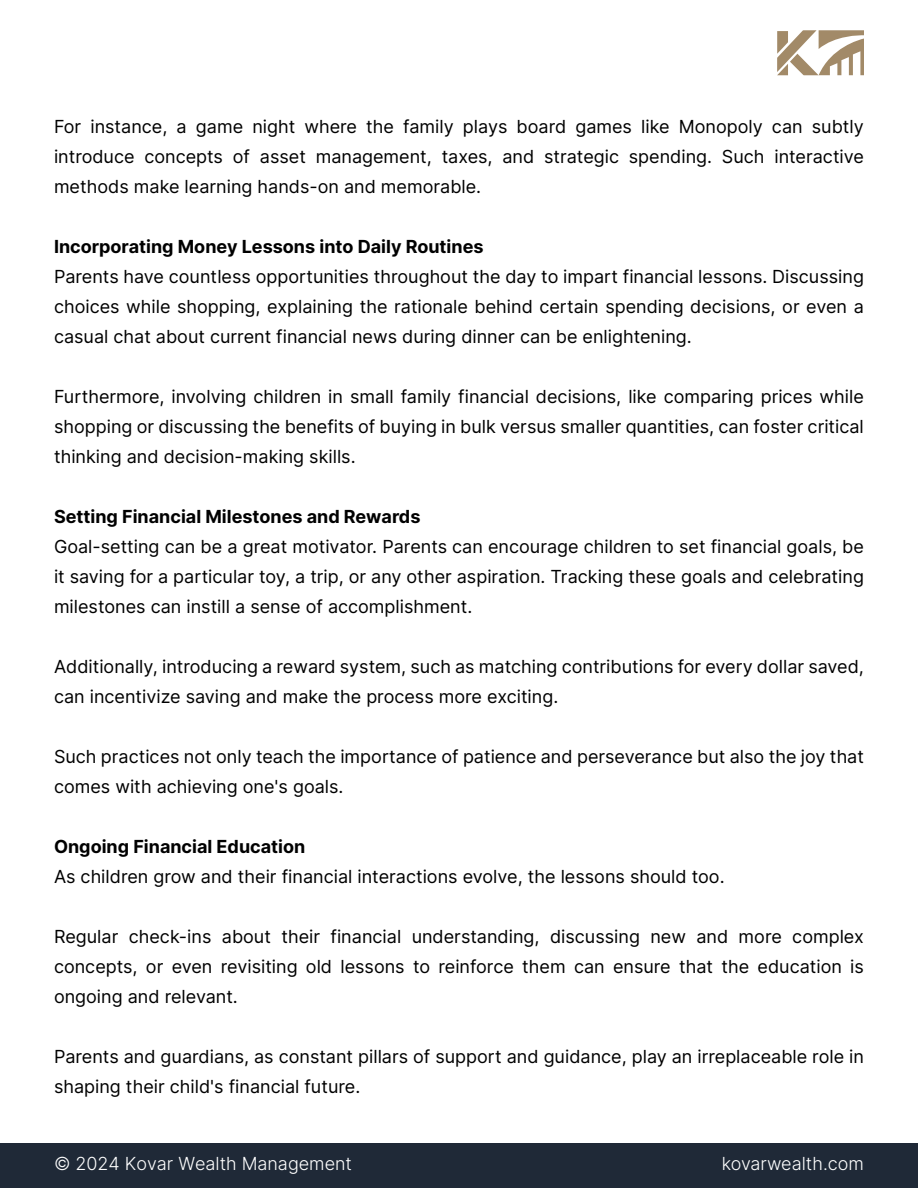
<style>
.page{position:relative;width:918px;height:1188px;background:#fff}
.page>*{position:absolute;margin:0;border:0;box-sizing:border-box;transform-origin:0 0}
.t1{font:18px/30px "Inter";color:#000;text-align:justify}
.t2{font:700 18px "Inter";color:#000}
.t3{font:300 18px "Inter";color:#fff}
</style>
<div class="page">
<div style="left:0;top:1143px;width:918px;height:45px;background:#1f2937"></div>
<svg style="left:777px;top:30px;width:87px;height:45px"></svg>
<p class="t1" style="left:54px;top:111px;width:811px">For instance, a game night where the family plays board games like Monopoly can subtly introduce concepts of asset management, taxes, and strategic spending. Such interactive methods make learning hands-on and memorable.</p>
<p class="t2" style="left:54px;top:234px;width:431px">Incorporating Money Lessons into Daily Routines</p>
<p class="t1" style="left:54px;top:261px;width:811px">Parents have countless opportunities throughout the day to impart financial lessons. Discussing choices while shopping, explaining the rationale behind certain spending decisions, or even a casual chat about current financial news during dinner can be enlightening.</p>
<p class="t1" style="left:54px;top:381px;width:811px">Furthermore, involving children in small family financial decisions, like comparing prices while shopping or discussing the benefits of buying in bulk versus smaller quantities, can foster critical thinking and decision-making skills.</p>
<p class="t2" style="left:54px;top:504px;width:368px">Setting Financial Milestones and Rewards</p>
<p class="t1" style="left:54px;top:531px;width:811px">Goal-setting can be a great motivator. Parents can encourage children to set financial goals, be it saving for a particular toy, a trip, or any other aspiration. Tracking these goals and celebrating milestones can instill a sense of accomplishment.</p>
<p class="t1" style="left:54px;top:651px;width:811px">Additionally, introducing a reward system, such as matching contributions for every dollar saved, can incentivize saving and make the process more exciting.</p>
<p class="t1" style="left:54px;top:741px;width:812px">Such practices not only teach the importance of patience and perseverance but also the joy that comes with achieving one's goals.</p>
<p class="t2" style="left:54px;top:834px;width:253px">Ongoing Financial Education</p>
<p class="t1" style="left:54px;top:861px;width:672px">As children grow and their financial interactions evolve, the lessons should too.</p>
<p class="t1" style="left:54px;top:921px;width:812px">Regular check-ins about their financial understanding, discussing new and more complex concepts, or even revisiting old lessons to reinforce them can ensure that the education is ongoing and relevant.</p>
<p class="t1" style="left:54px;top:1041px;width:811px">Parents and guardians, as constant pillars of support and guidance, play an irreplaceable role in shaping their child's financial future.</p>
<p class="t3" style="left:54px;top:1151px;width:300px">© 2024 Kovar Wealth Management</p>
<p class="t3" style="left:722px;top:1151px;width:144px">kovarwealth.com</p>
</div>
